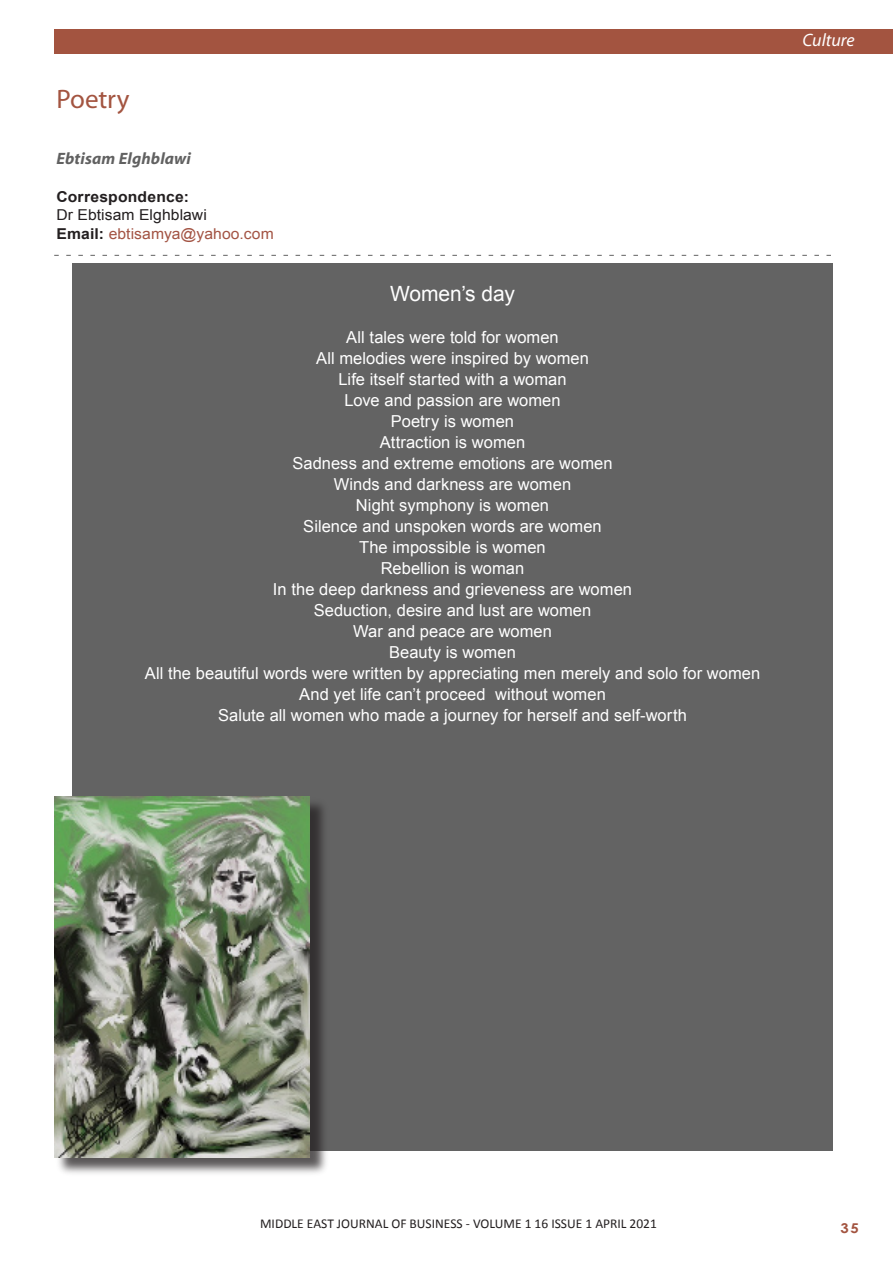
<style>
.page{position:relative;width:893px;height:1263px;background:#fff}
.page>*{position:absolute;margin:0;border:0;box-sizing:border-box;transform-origin:0 0}
.t1{font:26.85px "Myriad";color:#a35440}
.abstract{font:21px "Arial";letter-spacing:-.005em;color:#fff}
.t2{font:italic 18px "Myriad";color:#fff}
.abstract-2{font:16.5px "Arial";color:#fff}
.t3{font:italic 700 16.5px "Myriad";letter-spacing:.01em;color:#616161}
.t4{font:15px "Arial";letter-spacing:.005em;color:#a35444;scale:1.05 1}
.t5{font:15px "Arial";letter-spacing:.005em;color:#231f20;scale:1.05 1}
.t6{font:700 15px "Arial";letter-spacing:.015em;color:#231f20;scale:1.05 1}
.t7{font:13.5px "Calibri";color:#231f20}
.t8{font:700 13.5px "Century Gothic";color:#a35440;scale:1.1 1}
.t9{font:10.5px "Myriad";letter-spacing:.1em;color:#231f20;scale:1.1 1}
.s1{font-weight:700;color:#231f20}
.s2{font-family:"Century Gothic";font-weight:700}
</style>
<div class="page">
<div style="left:54px;top:30px;width:839px;height:24px;background:#a35440"></div>
<svg style="left:54px;top:255px;width:777px;height:1px"></svg>
<div style="left:72px;top:264px;width:761px;height:887px;background:#636363"></div>
<div style="left:56px;top:798px;width:274px;height:380px;background:#231f20;opacity:.75"></div>
<img style="left:54px;top:796px;width:255px;height:361px">
<p class="t1" style="left:56px;top:86px;width:75px">Poetry</p>
<p class="t3" style="left:56px;top:150px;width:136px">Ebtisam Elghblawi</p>
<p class="t6" style="left:56px;top:186px;width:128px">Correspondence:</p>
<p class="t5" style="left:56px;top:204px;width:145px">Dr Ebtisam Elghblawi</p>
<p class="t4" style="left:56px;top:224px;width:209px"><span class="s1">Email:</span> ebtisamya@yahoo.com</p>
<p class="abstract" style="left:390px;top:280px;width:126px">Women’s day</p>
<p class="abstract-2" style="left:346px;top:326px;width:214px">All tales were told for women</p>
<p class="abstract-2" style="left:316px;top:347px;width:274px">All melodies were inspired by women</p>
<p class="abstract-2" style="left:338px;top:368px;width:230px">Life itself started with a woman</p>
<p class="abstract-2" style="left:344px;top:389px;width:218px">Love and passion are women</p>
<p class="abstract-2" style="left:391px;top:410px;width:125px">Poetry is women</p>
<p class="abstract-2" style="left:380px;top:431px;width:147px">Attraction is women</p>
<p class="abstract-2" style="left:292px;top:452px;width:322px">Sadness and extreme emotions are women</p>
<p class="abstract-2" style="left:334px;top:473px;width:239px">Winds and darkness are women</p>
<p class="abstract-2" style="left:356px;top:494px;width:195px">Night symphony is women</p>
<p class="abstract-2" style="left:303px;top:515px;width:300px">Silence and unspoken words are women</p>
<p class="abstract-2" style="left:359px;top:536px;width:188px">The impossible is women</p>
<p class="abstract-2" style="left:381px;top:557px;width:145px">Rebellion is woman</p>
<p class="abstract-2" style="left:273px;top:578px;width:361px">In the deep darkness and grieveness are women</p>
<p class="abstract-2" style="left:314px;top:599px;width:279px">Seduction, desire and lust are women</p>
<p class="abstract-2" style="left:353px;top:620px;width:200px">War and peace are women</p>
<p class="abstract-2" style="left:389px;top:641px;width:128px">Beauty is women</p>
<p class="abstract-2" style="left:145px;top:662px;width:617px">All the beautiful words were written by appreciating men merely and solo for women</p>
<p class="abstract-2" style="left:299px;top:683px;width:308px">And yet life can’t proceed without women</p>
<p class="abstract-2" style="left:218px;top:704px;width:470px">Salute all women who made a journey for herself and self-worth</p>
<p class="t2" style="left:802px;top:31px;width:54px">Culture</p>
<p class="t7" style="left:260px;top:1215px;width:398px">MIDDLE EAST JOURNAL OF BUSINESS - VOLUME 1 16 ISSUE 1 APRIL 2021</p>
<p class="t9" style="left:277px;top:1223px;width:310px">MIDDLE EAST JOURNAL OF Business <span class="s2">•</span> VOLUME 4, ISSUE 1</p>
<p class="t8" style="left:840px;top:1218px;width:18px">35</p>
</div>
